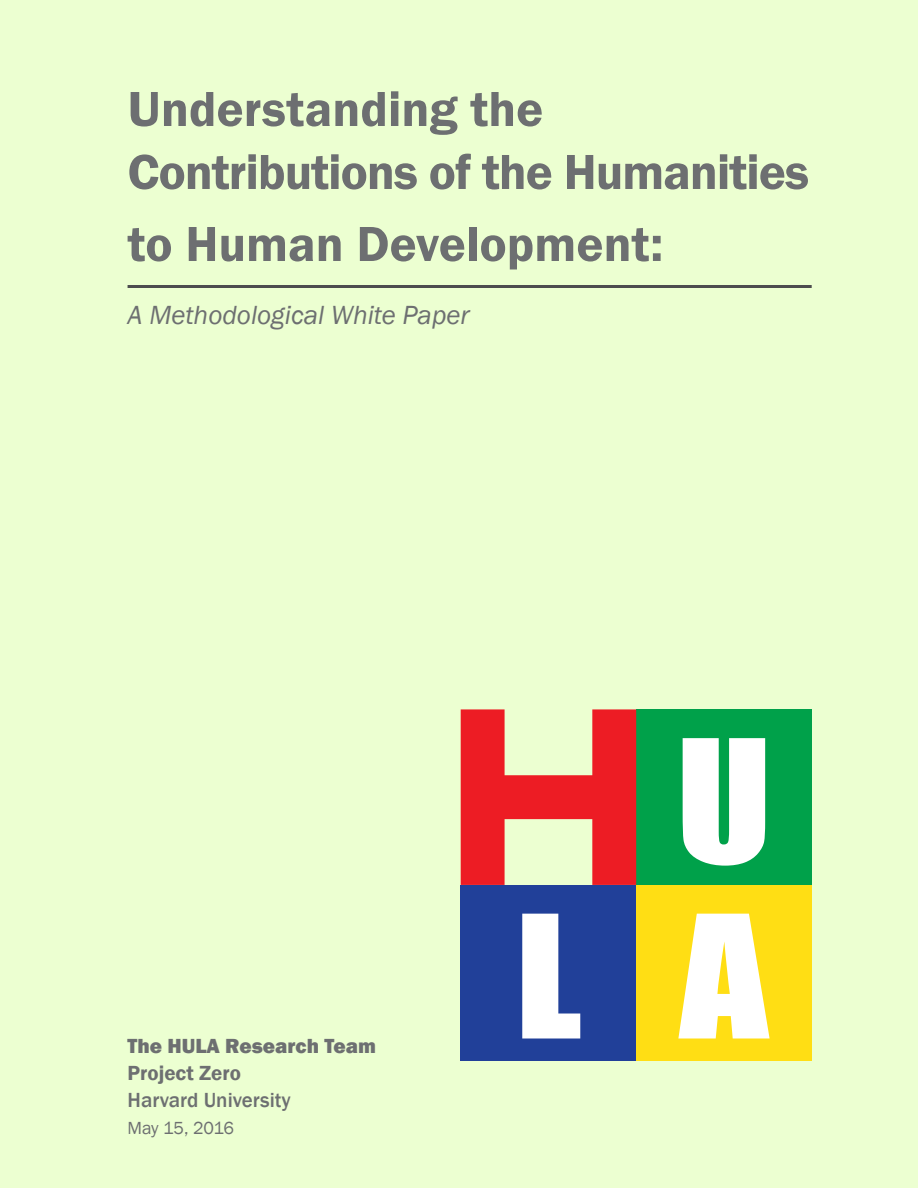
<style>
.page{position:relative;width:918px;height:1188px;background:#ecffd1}
.page>*{position:absolute;margin:0;border:0;box-sizing:border-box;transform-origin:0 0}
.t1{font:600 51px/63px "Franklin Gothic";letter-spacing:-.005em;color:#6d6f71}
.t2{font:italic 27px "Franklin Gothic";color:#6d6f71}
.t3{font:800 21px "Franklin Gothic";color:#6d6f71}
.t4{font:500 21px "Franklin Gothic";color:#6d6f71}
.t5{font:600 21px "Franklin Gothic";color:#6d6f71}
.t6{font:18px "Franklin Gothic";letter-spacing:-.02em;color:#6d6f71}
</style>
<div class="page">
<hr style="left:128px;top:285px;width:684px;height:3px;background:#4d4d4f">
<div style="left:636px;top:709px;width:176px;height:176px;background:#00a14a"></div>
<div style="left:461px;top:885px;width:175px;height:175px;background:#214099"></div>
<div style="left:636px;top:885px;width:176px;height:175px;background:#ffde14"></div>
<svg style="left:461px;top:709px;width:175px;height:176px"></svg>
<svg style="left:683px;top:738px;width:82px;height:128px;background:#d8f0e3"></svg>
<svg style="left:522px;top:914px;width:58px;height:125px"></svg>
<svg style="left:678px;top:914px;width:92px;height:125px"></svg>
<p class="t1" style="left:128px;top:78px;width:683px">Understanding the<br>Contributions of the Humanities</p>
<p class="t1" style="left:128px;top:213px;width:537px">to Human Development:</p>
<p class="t2" style="left:128px;top:298px;width:344px">A Methodological White Paper</p>
<p class="t3" style="left:128px;top:1032px;width:250px">The HULA Research Team</p>
<p class="t5" style="left:128px;top:1060px;width:115px">Project Zero</p>
<p class="t4" style="left:128px;top:1087px;width:165px">Harvard University</p>
<p class="t6" style="left:128px;top:1117px;width:108px">May 15, 2016</p>
</div>
